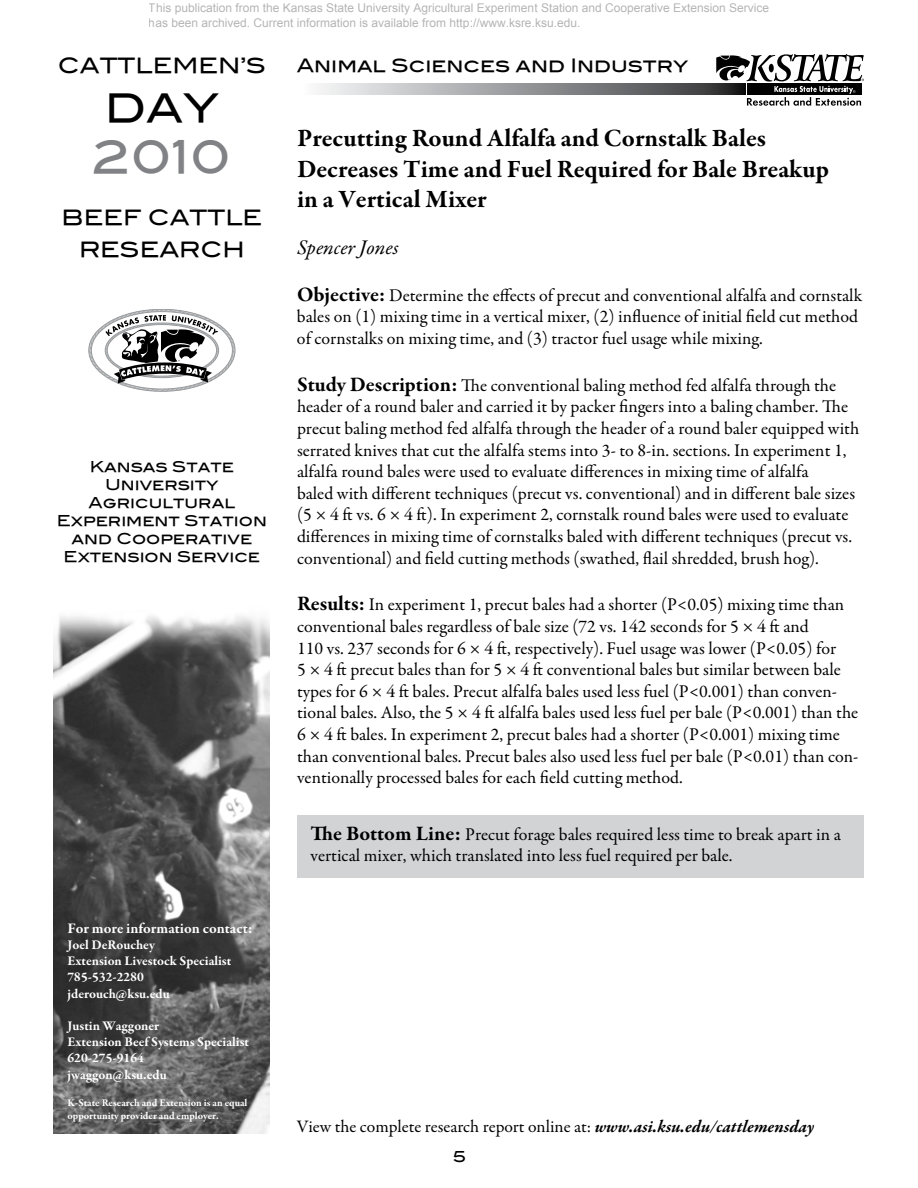
<style>
.page{position:relative;width:918px;height:1188px;background:#fff}
.page>*{position:absolute;margin:0;border:0;box-sizing:border-box;transform-origin:0 0}
.t1{font:45px "Blair Md ITCTT Medium";color:#808285}
.t2{font:39px "Blair Md ITCTT Medium";color:#000}
.t3{font:700 25.5px/30.6px "Garamond Premr Pro";color:#000}
.t4{font:21px/31.5px "Blair Md ITCTT Medium";color:#000;text-align:center}
.t5{font:italic 21px "Garamond Premr Pro";color:#000}
.t6{font:18.3px "Blair Md ITCTT Medium";color:#000}
.t7{font:18px/21.6px "Garamond Premr Pro";color:#000}
.t8{font:17.7px "Garamond Premr Pro";color:#000}
.t9{font:15px/18px "Blair Md ITCTT Medium";color:#000;text-align:center}
.t10{font:700 15px "Garamond Premr Pro";color:#fff}
.t11{font:700 13.5px/16.2px "Garamond Premr Pro";color:#fff}
.t12{font:12px/14.4px "Arial";color:rgb(0 0 0/.3)}
.t13{font:700 10.5px/12.6px "Garamond Premr Pro";color:#fff}
.s1{font-weight:700;font-size:21px}
.s2{font-weight:700;font-style:italic}
</style>
<div class="page">
<img style="left:54px;top:616px;width:216px;height:518px">
<svg style="left:89px;top:309px;width:146px;height:83px"></svg>
<svg style="left:716px;top:54px;width:148px;height:52px"></svg>
<svg style="left:318px;top:84px;width:427px;height:11px;background:#8f9193"></svg>
<div style="left:297px;top:815px;width:567px;height:63px;background:#d1d3d4"></div>
<p class="t12" style="left:149px;top:1px;width:622px">This publication from the Kansas State University Agricultural Experiment Station and Cooperative Extension Service has been archived. Current information is available from http://www.ksre.ksu.edu.</p>
<p class="t4" style="left:58px;top:47px;width:210px">CATTLEMEN’S</p>
<h2 class="t2" style="left:105px;top:76px;width:116px">DAY</h2>
<h1 class="t1" style="left:92px;top:120px;width:140px">2010</h1>
<p class="t4" style="left:61px;top:200px;width:202px">BEEF CATTLE<br>RESEARCH</p>
<p class="t9" style="left:57px;top:456px;width:212px">Kansas State<br>University<br>Agricultural<br>Experiment Station and Cooperative<br>Extension Service</p>
<p class="t10" style="left:67px;top:919px;width:187px">For more information contact:</p>
<p class="t11" style="left:68px;top:937px;width:165px">Joel DeRouchey<br>Extension Livestock Specialist<br>785-532-2280 jderouch@ksu.edu</p>
<p class="t11" style="left:68px;top:1018px;width:183px">Justin Waggoner<br>Extension Beef Systems Specialist<br>620-275-9164<br>jwaggon@ksu.edu</p>
<p class="t13" style="left:68px;top:1097px;width:182px">K-State Research and Extension is an equal opportunity provider and employer.</p>
<p class="t6" style="left:297px;top:50px;width:393px">Animal Sciences and Industry</p>
<h3 class="t3" style="left:297px;top:123px;width:534px">Precutting Round Alfalfa and Cornstalk Bales<br>Decreases Time and Fuel Required for Bale Breakup in a Vertical Mixer</h3>
<p class="t5" style="left:297px;top:234px;width:103px">Spencer Jones</p>
<p class="t7" style="left:297px;top:285px;width:567px"><span class="s1">Objective:</span> Determine the effects of precut and conventional alfalfa and cornstalk bales on (1) mixing time in a vertical mixer, (2) influence of initial field cut method of cornstalks on mixing time, and (3) tractor fuel usage while mixing.</p>
<p class="t7" style="left:297px;top:375px;width:564px"><span class="s1">Study Description:</span> The conventional baling method fed alfalfa through the header of a round baler and carried it by packer fingers into a baling chamber. The precut baling method fed alfalfa through the header of a round baler equipped with serrated knives that cut the alfalfa stems into 3- to 8-in. sections. In experiment 1, alfalfa round bales were used to evaluate differences in mixing time of alfalfa<br>baled with different techniques (precut vs. conventional) and in different bale sizes (5 × 4 ft vs. 6 × 4 ft). In experiment 2, cornstalk round bales were used to evaluate differences in mixing time of cornstalks baled with different techniques (precut vs. conventional) and field cutting methods (swathed, flail shredded, brush hog).</p>
<p class="t7" style="left:297px;top:594px;width:563px"><span class="s1">Results:</span> In experiment 1, precut bales had a shorter (P&lt;0.05) mixing time than conventional bales regardless of bale size (72 vs. 142 seconds for 5 × 4 ft and<br>110 vs. 237 seconds for 6 × 4 ft, respectively). Fuel usage was lower (P&lt;0.05) for<br>5 × 4 ft precut bales than for 5 × 4 ft conventional bales but similar between bale types for 6 × 4 ft bales. Precut alfalfa bales used less fuel (P&lt;0.001) than conven&shy;tional bales. Also, the 5 × 4 ft alfalfa bales used less fuel per bale (P&lt;0.001) than the 6 × 4 ft bales. In experiment 2, precut bales had a shorter (P&lt;0.001) mixing time than conventional bales. Precut bales also used less fuel per bale (P&lt;0.01) than con&shy;ventionally processed bales for each field cutting method.</p>
<p class="t7" style="left:310px;top:824px;width:532px"><span class="s1">The Bottom Line:</span> Precut forage bales required less time to break apart in a vertical mixer, which translated into less fuel required per bale.</p>
<p class="t8" style="left:297px;top:1116px;width:519px">View the complete research report online at: <span class="s2">www.asi.ksu.edu/cattlemensday</span></p>
<p class="t9" style="left:453px;top:1146px;width:15px">5</p>
</div>
